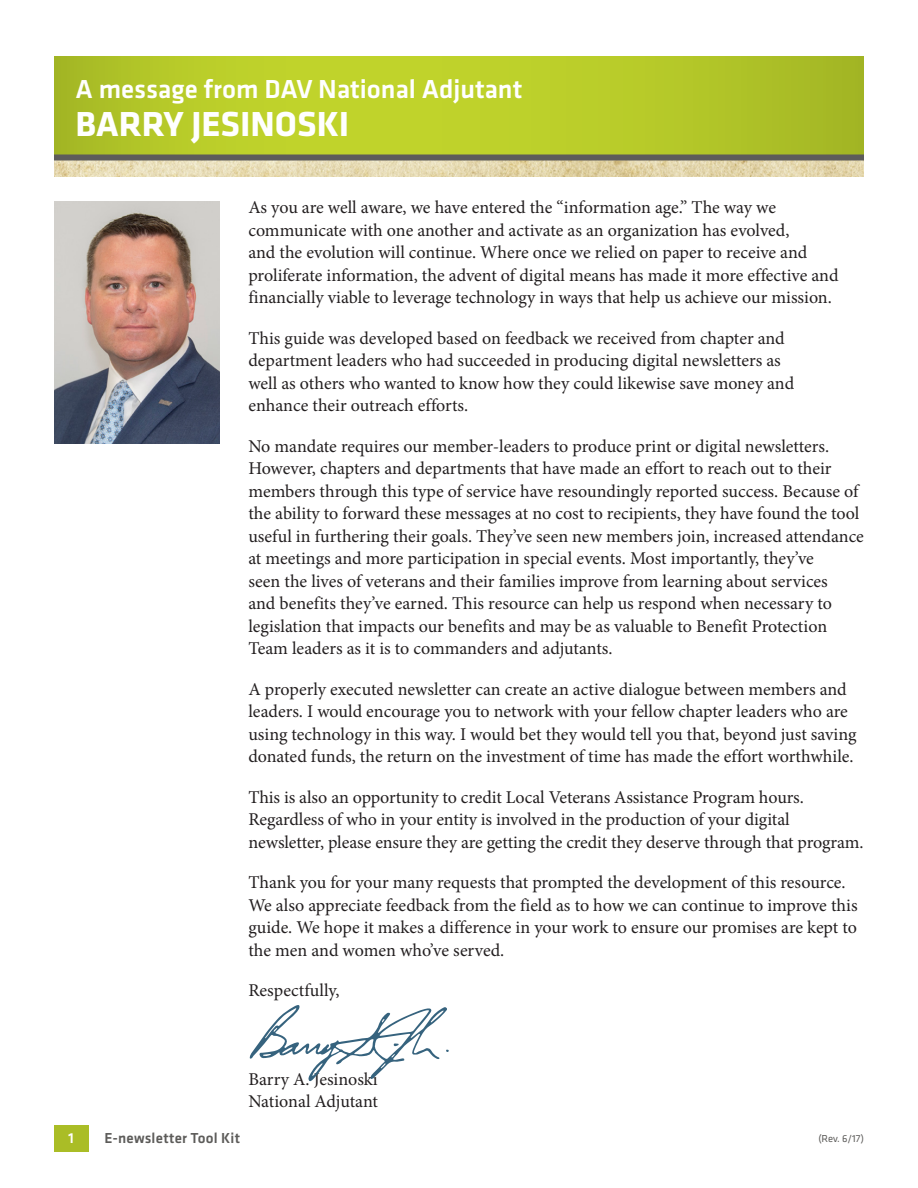
<style>
.page{position:relative;width:918px;height:1188px;background:#fff}
.page>*{position:absolute;margin:0;border:0;box-sizing:border-box;transform-origin:0 0}
.Intro_Page_Title_lin{font:700 36px "Klavika";color:#fff}
.Intro_Page_Title_lin-2{font:500 27px "Klavika";color:#fff}
.Body_Text{font:18px/22.5px "Minion Pro";letter-spacing:-.005em;color:#231f20}
.t1{font:500 15px "Klavika";letter-spacing:.015em;color:#5d5c5a}
.t2{font:500 15px "Klavika";color:#fff}
.revision_date{font:10.5px "Klavika";color:#5d5c5a}
</style>
<div class="page">
<img style="left:54px;top:160px;width:810px;height:17px">
<svg style="left:54px;top:57px;width:810px;height:97px;background:#b6c929"></svg>
<div style="left:54px;top:154px;width:810px;height:6px;background:#5d5c5a"></div>
<div style="left:54px;top:1125px;width:34px;height:27px;background:#aabd26"></div>
<svg style="left:249px;top:1005px;width:200px;height:77px"></svg>
<img style="left:54px;top:201px;width:166px;height:243px">
<p class="Intro_Page_Title_lin-2" style="left:76px;top:71px;width:448px">A message from DAV National Adjutant</p>
<p class="Intro_Page_Title_lin" style="left:76px;top:98px;width:275px">BARRY JESINOSKI</p>
<p class="Body_Text" style="left:248px;top:196px;width:592px">As you are well aware, we have entered the “information age.” The way we communicate with one another and activate as an organization has evolved,<br>and the evolution will continue. Where once we relied on paper to receive and proliferate information, the advent of digital means has made it more effective and financially viable to leverage technology in ways that help us achieve our mission.</p>
<p class="Body_Text" style="left:248px;top:327px;width:547px">This guide was developed based on feedback we received from chapter and department leaders who had succeeded in producing digital newsletters as well as others who wanted to know how they could likewise save money and enhance their outreach efforts.</p>
<p class="Body_Text" style="left:248px;top:435px;width:617px">No mandate requires our member-leaders to produce print or digital newsletters.<br>However, chapters and departments that have made an effort to reach out to their members through this type of service have resoundingly reported success. Because of the ability to forward these messages at no cost to recipients, they have found the tool useful in furthering their goals. They’ve seen new members join, increased attendance at meetings and more participation in special events. Most importantly, they’ve<br>seen the lives of veterans and their families improve from learning about services<br>and benefits they’ve earned. This resource can help us respond when necessary to legislation that impacts our benefits and may be as valuable to Benefit Protection Team leaders as it is to commanders and adjutants.</p>
<p class="Body_Text" style="left:248px;top:678px;width:610px">A properly executed newsletter can create an active dialogue between members and leaders. I would encourage you to network with your fellow chapter leaders who are using technology in this way. I would bet they would tell you that, beyond just saving donated funds, the return on the investment of time has made the effort worthwhile.</p>
<p class="Body_Text" style="left:248px;top:786px;width:617px">This is also an opportunity to credit Local Veterans Assistance Program hours.<br>Regardless of who in your entity is involved in the production of your digital newsletter, please ensure they are getting the credit they deserve through that program.</p>
<p class="Body_Text" style="left:248px;top:871px;width:611px">Thank you for your many requests that prompted the development of this resource.<br>We also appreciate feedback from the field as to how we can continue to improve this guide. We hope it makes a difference in your work to ensure our promises are kept to the men and women who’ve served.</p>
<p class="Body_Text" style="left:248px;top:979px;width:93px">Respectfully,</p>
<p class="t2" style="left:68px;top:1128px;width:7px">1</p>
<p class="t1" style="left:104px;top:1128px;width:137px">E-newsletter Tool Kit</p>
<p class="Body_Text" style="left:248px;top:1068px;width:131px">Barry A. Jesinoski<br>National Adjutant</p>
<p class="revision_date" style="left:818px;top:1132px;width:47px">(Rev. 6/17)</p>
</div>
